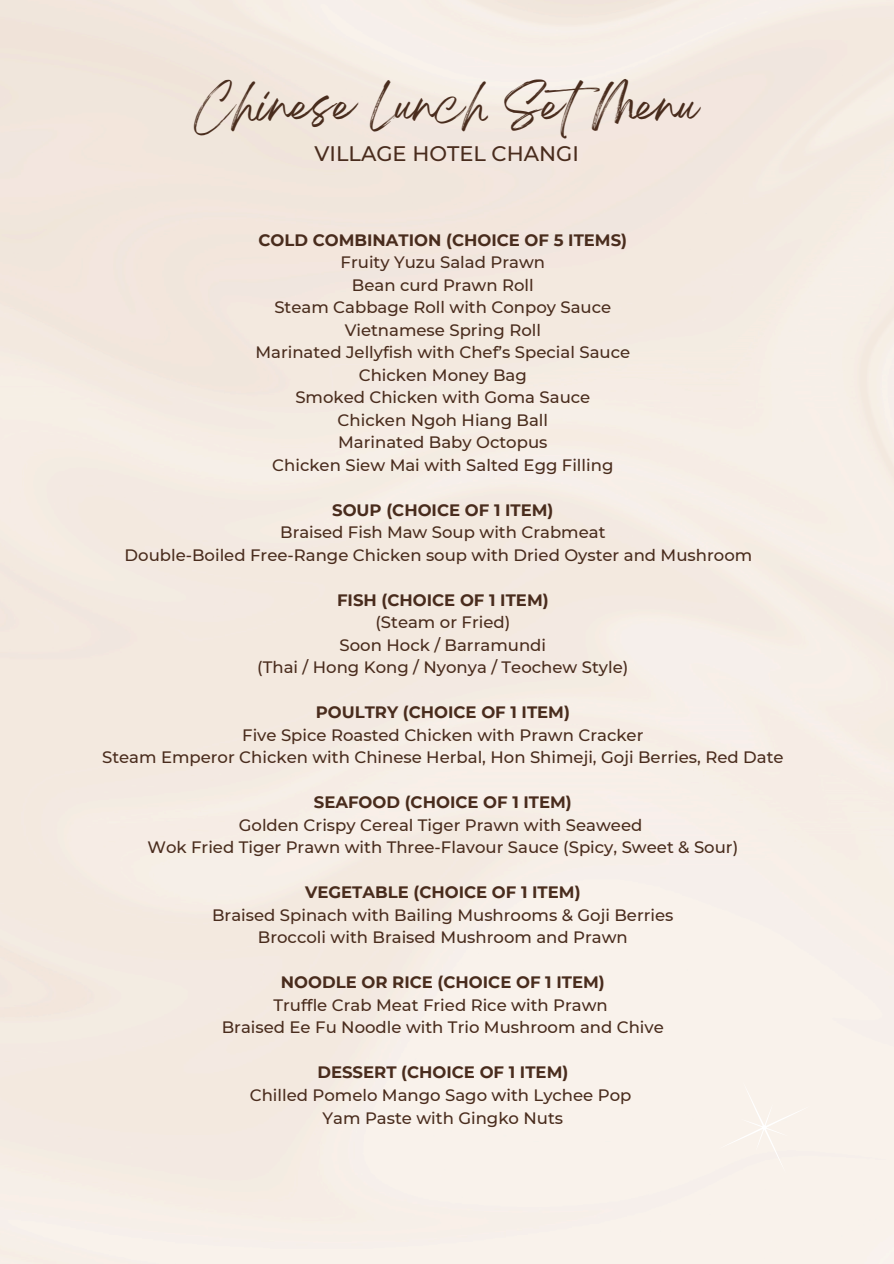
<style>
.page{position:relative;width:894px;height:1264px;background:#fff}
.page>*{position:absolute;margin:0;border:0;box-sizing:border-box;transform-origin:0 0}
.t1{font:39.3px "Breathing";color:#492c1d}
.t2{font:500 21px "Montserrat";color:#492c1d}
.t3{font:500 16.5px/22.5px "Montserrat";color:#492c1d;text-align:center}
.t4{font:700 16.5px "Montserrat";color:#492c1d}
</style>
<div class="page">
<div style="left:717px;top:1080px;width:93px;height:94px;background:#f9f2eb"></div>
<h1 class="t1" style="left:195px;top:94px;width:505px">Chinese Lunch SetMenu</h1>
<h1 class="t2" style="left:314px;top:140px;width:266px">VILLAGE HOTEL CHANGI</h1>
<p class="t4" style="left:258px;top:229px;width:370px">COLD COMBINATION (CHOICE OF 5 ITEMS)</p>
<p class="t3" style="left:255px;top:251px;width:376px">Fruity Yuzu Salad Prawn<br>Bean curd Prawn Roll<br>Steam Cabbage Roll with Conpoy Sauce<br>Vietnamese Spring Roll<br>Marinated Jellyfish with Chef’s Special Sauce<br>Chicken Money Bag<br>Smoked Chicken with Goma Sauce<br>Chicken Ngoh Hiang Ball<br>Marinated Baby Octopus<br>Chicken Siew Mai with Salted Egg Filling</p>
<p class="t4" style="left:332px;top:499px;width:223px">SOUP (CHOICE OF 1 ITEM)</p>
<p class="t3" style="left:124px;top:521px;width:629px">Braised Fish Maw Soup with Crabmeat<br>Double-Boiled Free-Range Chicken soup with Dried Oyster and Mushroom</p>
<p class="t4" style="left:337px;top:589px;width:213px">FISH (CHOICE OF 1 ITEM)</p>
<p class="t3" style="left:257px;top:611px;width:372px">(Steam or Fried)<br>Soon Hock / Barramundi<br>(Thai / Hong Kong / Nyonya / Teochew Style)</p>
<p class="t4" style="left:315px;top:702px;width:256px">POULTRY (CHOICE OF 1 ITEM)</p>
<p class="t3" style="left:102px;top:723px;width:682px">Five Spice Roasted Chicken with Prawn Cracker<br>Steam Emperor Chicken with Chinese Herbal, Hon Shimeji, Goji Berries, Red Date</p>
<p class="t4" style="left:314px;top:792px;width:259px">SEAFOOD (CHOICE OF 1 ITEM)</p>
<p class="t3" style="left:147px;top:813px;width:592px">Golden Crispy Cereal Tiger Prawn with Seaweed<br>Wok Fried Tiger Prawn with Three-Flavour Sauce (Spicy, Sweet &amp; Sour)</p>
<p class="t4" style="left:305px;top:882px;width:277px">VEGETABLE (CHOICE OF 1 ITEM)</p>
<p class="t3" style="left:212px;top:903px;width:463px">Braised Spinach with Bailing Mushrooms &amp; Goji Berries<br>Broccoli with Braised Mushroom and Prawn</p>
<p class="t4" style="left:281px;top:972px;width:325px">NOODLE OR RICE (CHOICE OF 1 ITEM)</p>
<p class="t3" style="left:222px;top:993px;width:443px">Truffle Crab Meat Fried Rice with Prawn<br>Braised Ee Fu Noodle with Trio Mushroom and Chive</p>
<p class="t4" style="left:317px;top:1062px;width:252px">DESSERT (CHOICE OF 1 ITEM)</p>
<p class="t3" style="left:250px;top:1083px;width:383px">Chilled Pomelo Mango Sago with Lychee Pop<br>Yam Paste with Gingko Nuts</p>
</div>
